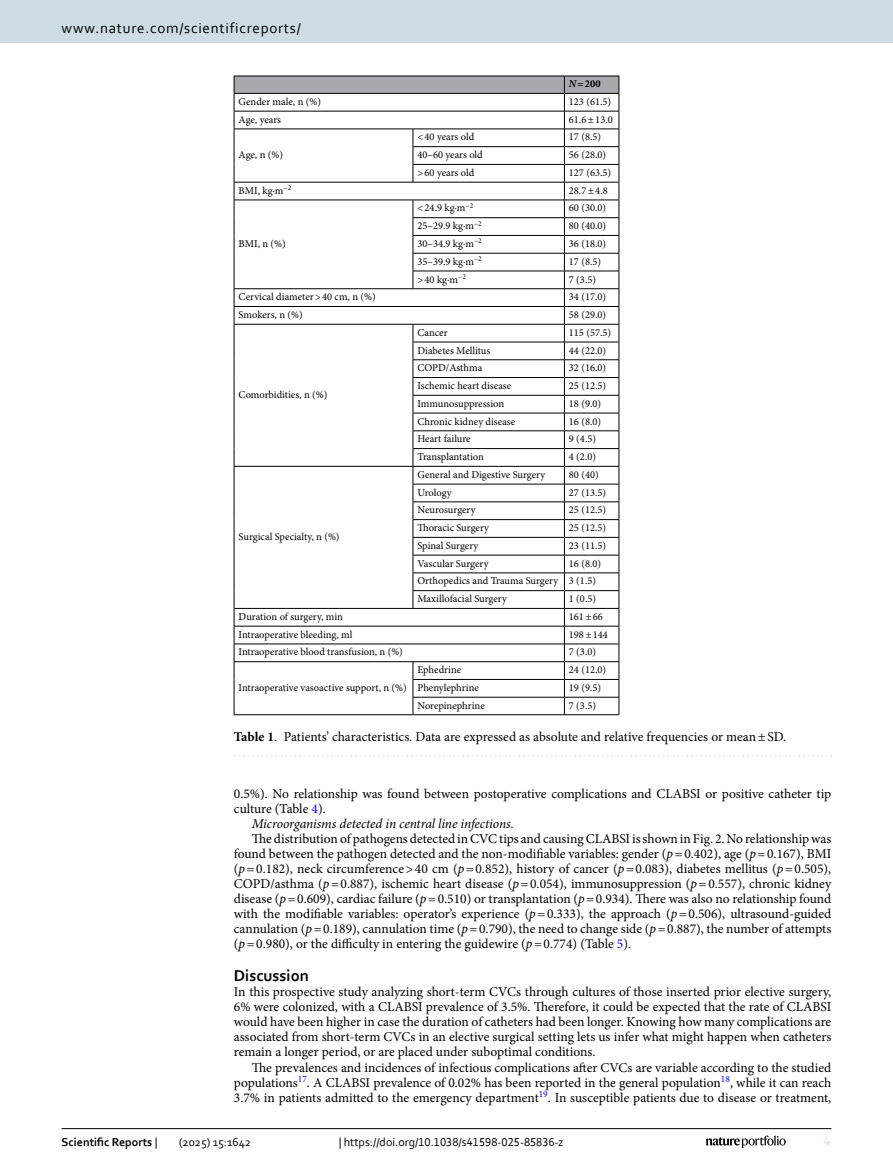
<style>
.page{position:relative;width:893px;height:1174px;background:#fff}
.page>*{position:absolute;margin:0;border:0;box-sizing:border-box;transform-origin:0 0}
.Head_1{font:700 16.5px "Corbel";color:#000}
.t1{font:15px "Corbel";letter-spacing:.05em;color:#000}
.t2{font:15px "Corbel";color:#d9e4eb}
.Body_Text_Indent{font:13.5px/15px "Minion Pro";color:#000;text-align:justify}
.Body_Text{font:13.5px/15px "Minion Pro";color:#000;text-align:justify}
.Table_Caption{font:13.5px "Minion Pro";letter-spacing:-.005em;color:#000}
.Body_Text_Indent-2{font:italic 13.5px "Minion Pro";letter-spacing:-.01em;color:#000}
.t3{font:12px "Corbel";color:#000}
.t4{font:700 12px "Corbel";color:#000}
.Table_Body{font:10.5px "Minion Pro";color:#000}
.Table_Head{font:700 10.5px "Minion Pro";color:#000}
.s1{font-style:italic}
.s2{font-weight:700}
.s3{color:#00f}
.s4{font-weight:400}
</style>
<div class="page">
<hr style="left:413px;top:714px;width:151px;height:1px;background:#000">
<svg style="left:234px;top:76px;width:386px;height:638px"></svg>
<hr style="left:564px;top:714px;width:55px;height:1px;background:#000">
<hr style="left:234px;top:714px;width:179px;height:1px;background:#000">
<svg style="left:235px;top:755px;width:597px;height:1px"></svg>
<hr style="left:62px;top:1128px;width:769px;height:1px;background:#000">
<svg style="left:706px;top:1135px;width:80px;height:12px"></svg>
<div style="left:0;top:0;width:893px;height:43px;background:#cedde4"></div>
<p class="t1" style="left:62px;top:18px;width:241px">www.nature.com/scientificreports/</p>
<p class="Table_Head" style="left:569px;top:77px;width:33px"><span class="s1">N</span>=200</p>
<p class="Table_Body" style="left:239px;top:95px;width:84px">Gender male, n (%)</p>
<p class="Table_Body" style="left:569px;top:95px;width:44px">123 (61.5)</p>
<p class="Table_Body" style="left:239px;top:112px;width:44px">Age, years</p>
<p class="Table_Body" style="left:569px;top:112px;width:45px">61.6<span class="s1">±</span>13.0</p>
<p class="Table_Body" style="left:239px;top:148px;width:46px">Age, n (%)</p>
<p class="Table_Body" style="left:417px;top:130px;width:58px">&lt;40 years old</p>
<p class="Table_Body" style="left:569px;top:130px;width:34px">17 (8.5)</p>
<p class="Table_Body" style="left:417px;top:148px;width:67px">40–60 years old</p>
<p class="Table_Body" style="left:569px;top:148px;width:39px">56 (28.0)</p>
<p class="Table_Body" style="left:417px;top:166px;width:58px">&gt;60 years old</p>
<p class="Table_Body" style="left:569px;top:166px;width:44px">127 (63.5)</p>
<p class="Table_Body" style="left:239px;top:183px;width:54px">BMI, kg·m<sup>−2</sup></p>
<p class="Table_Body" style="left:569px;top:183px;width:40px">28.7<span class="s1">±</span>4.8</p>
<p class="Table_Body" style="left:239px;top:237px;width:49px">BMI, n (%)</p>
<p class="Table_Body" style="left:417px;top:201px;width:57px">&lt;24.9 kg·m<sup>−2</sup></p>
<p class="Table_Body" style="left:569px;top:201px;width:39px">60 (30.0)</p>
<p class="Table_Body" style="left:417px;top:219px;width:66px">25–29.9 kg·m<sup>−2</sup></p>
<p class="Table_Body" style="left:569px;top:219px;width:39px">80 (40.0)</p>
<p class="Table_Body" style="left:417px;top:237px;width:66px">30–34.9 kg·m<sup>−2</sup></p>
<p class="Table_Body" style="left:569px;top:237px;width:39px">36 (18.0)</p>
<p class="Table_Body" style="left:417px;top:254px;width:66px">35–39.9 kg·m<sup>−2</sup></p>
<p class="Table_Body" style="left:569px;top:254px;width:34px">17 (8.5)</p>
<p class="Table_Body" style="left:417px;top:272px;width:50px">&gt;40 kg·m<sup>−2</sup></p>
<p class="Table_Body" style="left:569px;top:272px;width:29px">7 (3.5)</p>
<p class="Table_Body" style="left:239px;top:290px;width:139px">Cervical diameter&gt;40 cm, n (%)</p>
<p class="Table_Body" style="left:569px;top:290px;width:39px">34 (17.0)</p>
<p class="Table_Body" style="left:239px;top:308px;width:66px">Smokers, n (%)</p>
<p class="Table_Body" style="left:569px;top:308px;width:39px">58 (29.0)</p>
<p class="Table_Body" style="left:239px;top:387px;width:90px">Comorbidities, n (%)</p>
<p class="Table_Body" style="left:239px;top:529px;width:102px">Surgical Specialty, n (%)</p>
<p class="Table_Body" style="left:417px;top:325px;width:32px">Cancer</p>
<p class="Table_Body" style="left:569px;top:325px;width:44px">115 (57.5)</p>
<p class="Table_Body" style="left:417px;top:343px;width:74px">Diabetes Mellitus</p>
<p class="Table_Body" style="left:569px;top:343px;width:39px">44 (22.0)</p>
<p class="Table_Body" style="left:417px;top:361px;width:66px">COPD/Asthma</p>
<p class="Table_Body" style="left:569px;top:361px;width:39px">32 (16.0)</p>
<p class="Table_Body" style="left:417px;top:379px;width:95px">Ischemic heart disease</p>
<p class="Table_Body" style="left:569px;top:379px;width:39px">25 (12.5)</p>
<p class="Table_Body" style="left:417px;top:396px;width:88px">Immunosuppression</p>
<p class="Table_Body" style="left:569px;top:396px;width:34px">18 (9.0)</p>
<p class="Table_Body" style="left:417px;top:414px;width:99px">Chronic kidney disease</p>
<p class="Table_Body" style="left:569px;top:414px;width:34px">16 (8.0)</p>
<p class="Table_Body" style="left:417px;top:432px;width:55px">Heart failure</p>
<p class="Table_Body" style="left:569px;top:432px;width:29px">9 (4.5)</p>
<p class="Table_Body" style="left:417px;top:450px;width:68px">Transplantation</p>
<p class="Table_Body" style="left:569px;top:450px;width:29px">4 (2.0)</p>
<p class="Table_Body" style="left:417px;top:467px;width:129px">General and Digestive Surgery</p>
<p class="Table_Body" style="left:569px;top:467px;width:31px">80 (40)</p>
<p class="Table_Body" style="left:417px;top:485px;width:36px">Urology</p>
<p class="Table_Body" style="left:569px;top:485px;width:39px">27 (13.5)</p>
<p class="Table_Body" style="left:417px;top:503px;width:60px">Neurosurgery</p>
<p class="Table_Body" style="left:569px;top:503px;width:39px">25 (12.5)</p>
<p class="Table_Body" style="left:417px;top:521px;width:73px">Thoracic Surgery</p>
<p class="Table_Body" style="left:569px;top:521px;width:39px">25 (12.5)</p>
<p class="Table_Body" style="left:417px;top:538px;width:62px">Spinal Surgery</p>
<p class="Table_Body" style="left:569px;top:538px;width:39px">23 (11.5)</p>
<p class="Table_Body" style="left:417px;top:556px;width:73px">Vascular Surgery</p>
<p class="Table_Body" style="left:569px;top:556px;width:34px">16 (8.0)</p>
<p class="Table_Body" style="left:417px;top:574px;width:142px">Orthopedics and Trauma Surgery</p>
<p class="Table_Body" style="left:569px;top:574px;width:29px">3 (1.5)</p>
<p class="Table_Body" style="left:417px;top:592px;width:91px">Maxillofacial Surgery</p>
<p class="Table_Body" style="left:569px;top:592px;width:29px">1 (0.5)</p>
<p class="Table_Body" style="left:239px;top:609px;width:106px">Duration of surgery, min</p>
<p class="Table_Body" style="left:569px;top:609px;width:36px">161<span class="s1">±</span>66</p>
<p class="Table_Body" style="left:239px;top:627px;width:115px">Intraoperative bleeding, ml</p>
<p class="Table_Body" style="left:569px;top:627px;width:41px">198<span class="s1">±</span>144</p>
<p class="Table_Body" style="left:239px;top:645px;width:166px">Intraoperative blood transfusion, n (%)</p>
<p class="Table_Body" style="left:569px;top:645px;width:29px">7 (3.0)</p>
<p class="Table_Body" style="left:239px;top:680px;width:170px">Intraoperative vasoactive support, n (%)</p>
<p class="Table_Body" style="left:417px;top:663px;width:45px">Ephedrine</p>
<p class="Table_Body" style="left:569px;top:663px;width:39px">24 (12.0)</p>
<p class="Table_Body" style="left:417px;top:680px;width:63px">Phenylephrine</p>
<p class="Table_Body" style="left:569px;top:680px;width:34px">19 (9.5)</p>
<p class="Table_Body" style="left:417px;top:698px;width:69px">Norepinephrine</p>
<p class="Table_Body" style="left:569px;top:698px;width:29px">7 (3.5)</p>
<p class="Table_Caption" style="left:234px;top:727px;width:554px"><span class="s2">Table 1</span>. Patients’ characteristics. Data are expressed as absolute and relative frequencies or mean<span class="s1">±</span>SD.</p>
<p class="Body_Text_Indent" style="left:234px;top:786px;width:599px">0.5%). No relationship was found between postoperative complications and CLABSI or positive catheter tip culture (Table <span class="s3">4</span>).</p>
<p class="Body_Text_Indent-2" style="left:252px;top:815px;width:264px">Microorganisms detected in central line infections.</p>
<p class="Body_Text_Indent" style="left:234px;top:831px;width:599px;text-indent:18px">The distribution of pathogens detected in CVC tips and causing CLABSI is shown in Fig. 2. No relationship was found between the pathogen detected and the non-modifiable variables: gender (<span class="s1">p</span>=0.402), age (<span class="s1">p</span>=0.167), BMI (<span class="s1">p</span>=0.182), neck circumference&gt;40 cm (<span class="s1">p</span>=0.852), history of cancer (<span class="s1">p</span>=0.083), diabetes mellitus (<span class="s1">p</span>=0.505), COPD/asthma (<span class="s1">p</span>=0.887), ischemic heart disease (<span class="s1">p</span>=0.054), immunosuppression (<span class="s1">p</span>=0.557), chronic kidney disease (<span class="s1">p</span>=0.609), cardiac failure (<span class="s1">p</span>=0.510) or transplantation (<span class="s1">p</span>=0.934). There was also no relationship found with the modifiable variables: operator’s experience (<span class="s1">p</span>=0.333), the approach (<span class="s1">p</span>=0.506), ultrasound-guided cannulation (<span class="s1">p</span>=0.189), cannulation time (<span class="s1">p</span>=0.790), the need to change side (<span class="s1">p</span>=0.887), the number of attempts (<span class="s1">p</span>=0.980), or the difficulty in entering the guidewire (<span class="s1">p</span>=0.774) (Table <span class="s3">5</span>).</p>
<p class="Head_1" style="left:234px;top:965px;width:77px">Discussion</p>
<p class="Body_Text" style="left:234px;top:984px;width:599px">In this prospective study analyzing short-term CVCs through cultures of those inserted prior elective surgery, 6% were colonized, with a CLABSI prevalence of 3.5%. Therefore, it could be expected that the rate of CLABSI would have been higher in case the duration of catheters had been longer. Knowing how many complications are associated from short-term CVCs in an elective surgical setting lets us infer what might happen when catheters remain a longer period, or are placed under suboptimal conditions.</p>
<p class="Body_Text_Indent" style="left:234px;top:1059px;width:599px;text-indent:18px">The prevalences and incidences of infectious complications after CVCs are variable according to the studied populations<sup>17</sup>. A CLABSI prevalence of 0.02% has been reported in the general population<sup>18</sup>, while it can reach 3.7% in patients admitted to the emergency department<sup>19</sup>. In susceptible patients due to disease or treatment,</p>
<p class="t4" style="left:62px;top:1134px;width:97px">Scientific Reports <span class="s4">|</span></p>
<p class="t3" style="left:179px;top:1134px;width:74px">(2025) 15:1642</p>
<p class="t3" style="left:339px;top:1134px;width:226px">| https://doi.org/10.1038/s41598-025-85836-z</p>
<p class="t2" style="left:824px;top:1132px;width:9px">4</p>
</div>
